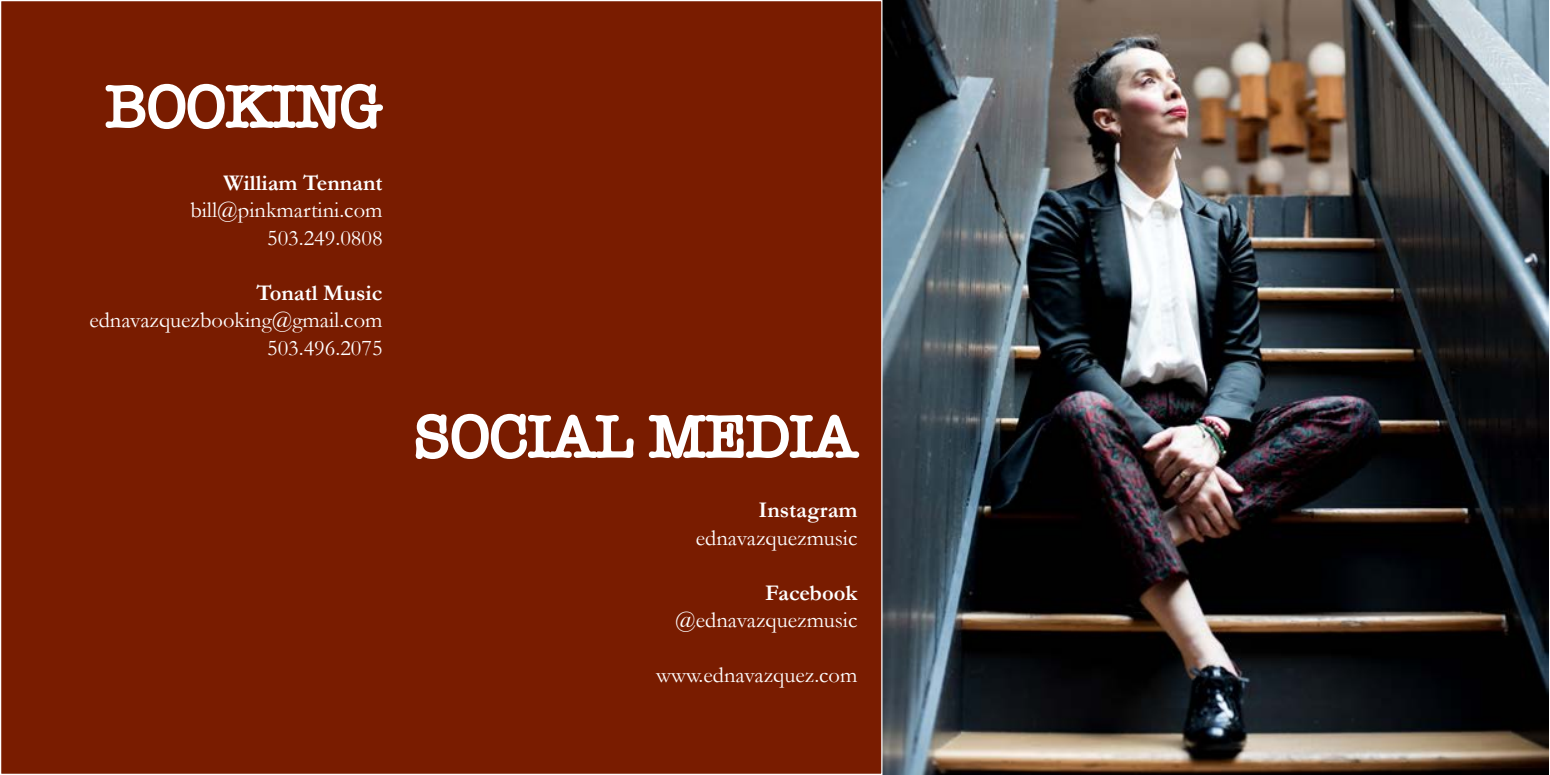
<style>
.page{position:relative;width:1550px;height:775px;background:#fff}
.page>*{position:absolute;margin:0;border:0;box-sizing:border-box;transform-origin:0 0}
.t1{font:60px "American Typewriter";color:#fff}
.t2{font:22.5px/27.5px "Garamond";color:#fff;text-align:right}
.t3{font:700 22.5px "Garamond";color:#fff}
</style>
<div class="page">
<img style="left:882px;top:0;width:667px;height:775px">
<div style="left:1px;top:1px;width:881px;height:773px;background:#791c00"></div>
<svg style="left:105px;top:83px;width:278px;height:46px"></svg>
<svg style="left:415px;top:413px;width:219px;height:46px"></svg>
<svg style="left:647px;top:414px;width:213px;height:360px"></svg>
<h1 class="t1" style="left:106px;top:61px;width:278px">BOOKING</h1>
<p class="t3" style="left:224px;top:169px;width:160px">William Tennant</p>
<p class="t2" style="left:190px;top:196px;width:194px">bill@pinkmartini.com<br>503.249.0808</p>
<p class="t3" style="left:256px;top:279px;width:128px">Tonatl Music</p>
<p class="t2" style="left:89px;top:306px;width:295px">ednavazquezbooking@gmail.com<br>503.496.2075</p>
<h1 class="t1" style="left:413px;top:391px;width:446px">SOCIAL MEDIA</h1>
<p class="t3" style="left:759px;top:497px;width:100px">Instagram</p>
<p class="t2" style="left:696px;top:524px;width:163px">ednavazquezmusic</p>
<p class="t3" style="left:765px;top:579px;width:94px">Facebook</p>
<p class="t2" style="left:675px;top:606px;width:184px">@ednavazquezmusic</p>
<p class="t2" style="left:656px;top:661px;width:203px">www.ednavazquez.com</p>
</div>
